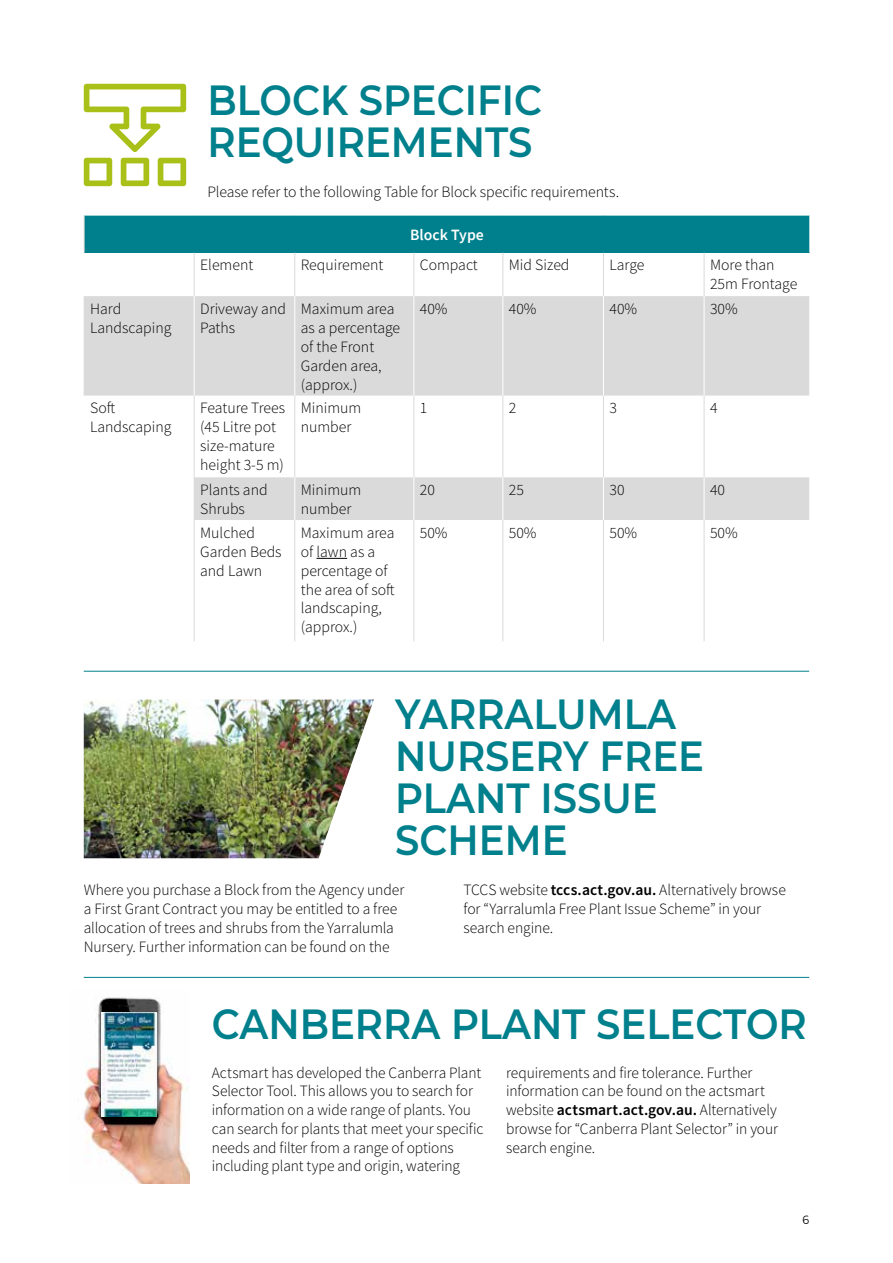
<style>
.page{position:relative;width:893px;height:1263px;background:#fff}
.page>*{position:absolute;margin:0;border:0;box-sizing:border-box;transform-origin:0 0}
.t1{font:600 42px/42px "Montserrat";color:#00808c;scale:.92 1}
.t2{font:300 15.75px/18.9px "Source Sans Pro";letter-spacing:-.005em;color:#000}
.t3{font:600 15.75px "Source Sans Pro";color:#fff}
.t4{font:12px "Montserrat";color:#000;scale:.92 1}
.s1{font-weight:600}
</style>
<div class="page">
<div style="left:84px;top:215px;width:726px;height:38px;background:#00808c"></div>
<svg style="left:85px;top:296px;width:724px;height:224px;fill:#dadada"></svg>
<svg style="left:295px;top:520px;width:409px;height:121px"></svg>
<hr style="left:194px;top:477px;width:1px;height:43px;background:#dadada">
<hr style="left:84px;top:215px;width:110px;height:1px;background:#fff">
<hr style="left:194px;top:215px;width:101px;height:1px;background:#fff">
<hr style="left:295px;top:215px;width:119px;height:1px;background:#fff">
<hr style="left:414px;top:215px;width:89px;height:1px;background:#fff">
<hr style="left:503px;top:215px;width:100px;height:1px;background:#fff">
<hr style="left:603px;top:215px;width:101px;height:1px;background:#fff">
<hr style="left:704px;top:215px;width:106px;height:1px;background:#fff">
<hr style="left:809px;top:215px;width:1px;height:38px;background:#fff">
<hr style="left:84px;top:215px;width:1px;height:38px;background:#dadada">
<hr style="left:84px;top:296px;width:1px;height:100px;background:#dadada">
<hr style="left:194px;top:520px;width:1px;height:121px;background:#dadada">
<hr style="left:294px;top:520px;width:1px;height:121px;background:#dadada">
<hr style="left:413px;top:520px;width:1px;height:121px;background:#dadada">
<hr style="left:502px;top:520px;width:1px;height:121px;background:#dadada">
<hr style="left:603px;top:520px;width:1px;height:121px;background:#dadada">
<hr style="left:704px;top:520px;width:1px;height:121px;background:#dadada">
<hr style="left:194px;top:396px;width:1px;height:81px;background:#dadada">
<hr style="left:294px;top:396px;width:1px;height:81px;background:#dadada">
<hr style="left:413px;top:396px;width:1px;height:81px;background:#dadada">
<hr style="left:502px;top:396px;width:1px;height:81px;background:#dadada">
<hr style="left:603px;top:396px;width:1px;height:81px;background:#dadada">
<hr style="left:704px;top:396px;width:1px;height:81px;background:#dadada">
<hr style="left:194px;top:253px;width:1px;height:43px;background:#dadada">
<hr style="left:294px;top:253px;width:1px;height:43px;background:#dadada">
<hr style="left:413px;top:253px;width:1px;height:43px;background:#dadada">
<hr style="left:502px;top:253px;width:1px;height:43px;background:#dadada">
<hr style="left:603px;top:253px;width:1px;height:43px;background:#dadada">
<hr style="left:704px;top:253px;width:1px;height:43px;background:#dadada">
<hr style="left:194px;top:296px;width:1px;height:100px;background:#fff">
<hr style="left:294px;top:296px;width:1px;height:100px;background:#fff">
<hr style="left:413px;top:296px;width:1px;height:100px;background:#fff">
<hr style="left:502px;top:296px;width:1px;height:100px;background:#fff">
<hr style="left:603px;top:296px;width:1px;height:100px;background:#fff">
<hr style="left:704px;top:296px;width:1px;height:100px;background:#fff">
<hr style="left:294px;top:477px;width:1px;height:43px;background:#fff">
<hr style="left:413px;top:477px;width:1px;height:43px;background:#fff">
<hr style="left:502px;top:477px;width:1px;height:43px;background:#fff">
<hr style="left:603px;top:477px;width:1px;height:43px;background:#fff">
<hr style="left:704px;top:477px;width:1px;height:43px;background:#fff">
<hr style="left:317px;top:558px;width:30px;height:1px;background:#000">
<svg style="left:84px;top:84px;width:102px;height:68px"></svg>
<svg style="left:121px;top:158px;width:28px;height:28px"></svg>
<svg style="left:84px;top:158px;width:28px;height:28px"></svg>
<svg style="left:158px;top:158px;width:28px;height:28px"></svg>
<img style="left:84px;top:699px;width:290px;height:159px">
<img style="left:83px;top:997px;width:107px;height:187px">
<img style="left:102px;top:1012px;width:54px;height:104px">
<hr style="left:84px;top:977px;width:725px;height:1px;background:#00808c">
<hr style="left:84px;top:671px;width:725px;height:1px;background:#00808c">
<h1 class="t1" style="left:207px;top:77px;width:365px">BLOCK SPECIFIC<br>REQUIREMENTS</h1>
<p class="t2" style="left:207px;top:182px;width:413px">Please refer to the following Table for Block specific requirements.</p>
<p class="t3" style="left:410px;top:224px;width:75px">Block Type</p>
<p class="t2" style="left:200px;top:256px;width:55px">Element</p>
<p class="t2" style="left:301px;top:256px;width:84px">Requirement</p>
<p class="t2" style="left:420px;top:256px;width:59px">Compact</p>
<p class="t2" style="left:509px;top:256px;width:62px">Mid Sized</p>
<p class="t2" style="left:609px;top:256px;width:37px">Large</p>
<p class="t2" style="left:710px;top:256px;width:89px">More than<br>25m Frontage</p>
<p class="t2" style="left:90px;top:299px;width:83px">Hard<br>Landscaping</p>
<p class="t2" style="left:200px;top:299px;width:87px">Driveway and<br>Paths</p>
<p class="t2" style="left:301px;top:299px;width:101px">Maximum area as a percentage of the Front<br>Garden area, (approx.)</p>
<p class="t2" style="left:420px;top:299px;width:29px">40%</p>
<p class="t2" style="left:509px;top:299px;width:29px">40%</p>
<p class="t2" style="left:609px;top:299px;width:29px">40%</p>
<p class="t2" style="left:710px;top:299px;width:29px">30%</p>
<p class="t2" style="left:90px;top:399px;width:83px">Soft<br>Landscaping</p>
<p class="t2" style="left:200px;top:399px;width:87px">Feature Trees (45 Litre pot size-mature height 3-5 m)</p>
<p class="t2" style="left:301px;top:399px;width:62px">Minimum number</p>
<p class="t2" style="left:420px;top:399px;width:9px">1</p>
<p class="t2" style="left:509px;top:399px;width:9px">2</p>
<p class="t2" style="left:609px;top:399px;width:9px">3</p>
<p class="t2" style="left:710px;top:399px;width:9px">4</p>
<p class="t2" style="left:200px;top:480px;width:69px">Plants and<br>Shrubs</p>
<p class="t2" style="left:301px;top:480px;width:62px">Minimum number</p>
<p class="t2" style="left:420px;top:480px;width:17px">20</p>
<p class="t2" style="left:509px;top:480px;width:17px">25</p>
<p class="t2" style="left:609px;top:480px;width:17px">30</p>
<p class="t2" style="left:710px;top:480px;width:17px">40</p>
<p class="t2" style="left:200px;top:523px;width:83px">Mulched<br>Garden Beds and Lawn</p>
<p class="t2" style="left:301px;top:523px;width:95px">Maximum area of lawn as a percentage of the area of soft landscaping, (approx.)</p>
<p class="t2" style="left:420px;top:523px;width:29px">50%</p>
<p class="t2" style="left:509px;top:523px;width:29px">50%</p>
<p class="t2" style="left:609px;top:523px;width:29px">50%</p>
<p class="t2" style="left:710px;top:523px;width:29px">50%</p>
<h1 class="t1" style="left:395px;top:691px;width:337px">YARRALUMLA<br>NURSERY FREE<br>PLANT ISSUE<br>SCHEME</h1>
<p class="t2" style="left:84px;top:881px;width:322px">Where you purchase a Block from the Agency under a First Grant Contract you may be entitled to a free allocation of trees and shrubs from the Yarralumla Nursery. Further information can be found on the</p>
<p class="t2" style="left:463px;top:881px;width:324px">TCCS website <span class="s1">tccs.act.gov.au.</span> Alternatively browse for “Yarralumla Free Plant Issue Scheme” in your search engine.</p>
<h1 class="t1" style="left:212px;top:1001px;width:648px">CANBERRA PLANT SELECTOR</h1>
<p class="t2" style="left:212px;top:1063px;width:273px">Actsmart has developed the Canberra Plant Selector Tool. This allows you to search for information on a wide range of plants. You can search for plants that meet your specific needs and filter from a range of options including plant type and origin, watering</p>
<p class="t2" style="left:506px;top:1063px;width:273px">requirements and fire tolerance. Further information can be found on the actsmart website <span class="s1">actsmart.act.gov.au.</span> Alternatively browse for “Canberra Plant Selector” in your search engine.</p>
<p class="t4" style="left:802px;top:1211px;width:9px">6</p>
</div>
